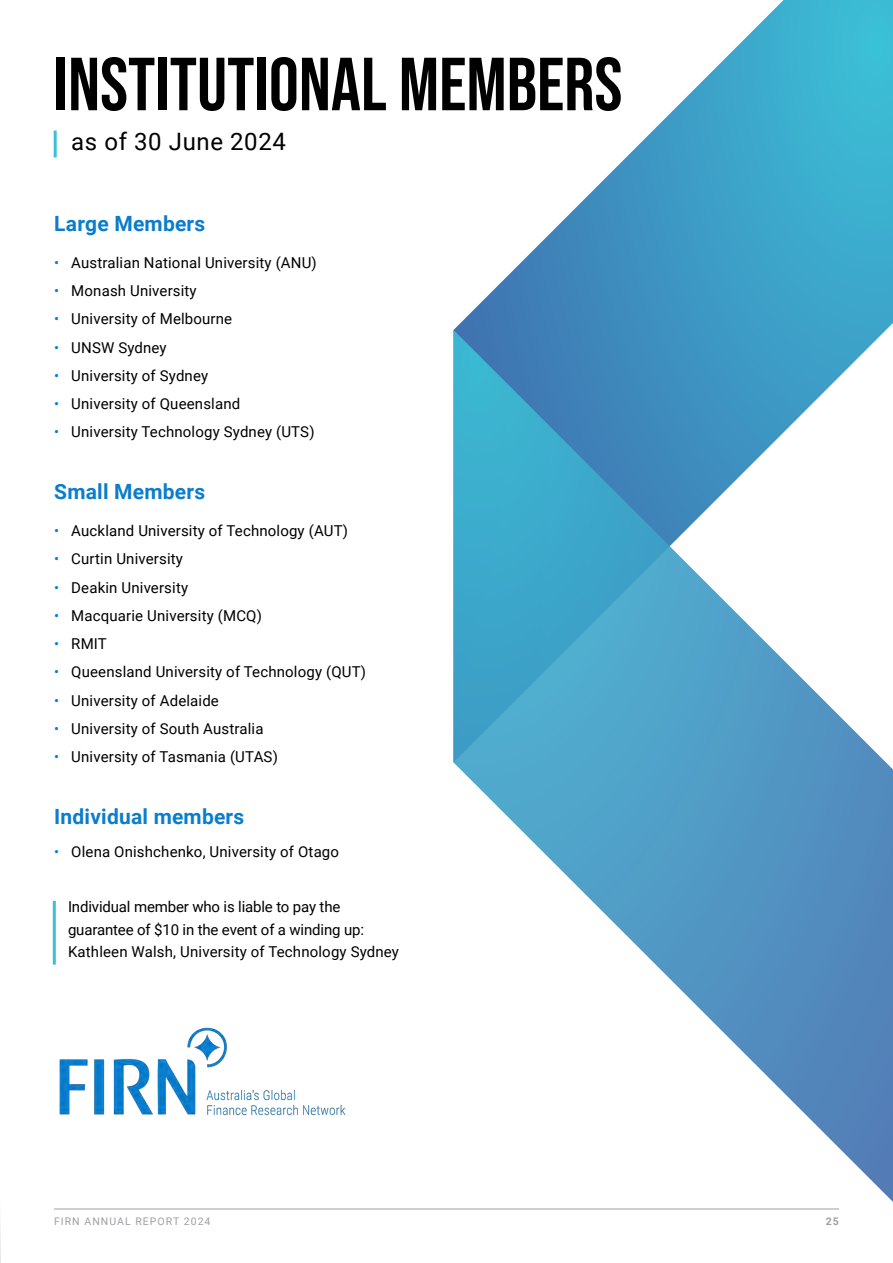
<style>
.page{position:relative;width:893px;height:1263px;background:#fff}
.page>*{position:absolute;margin:0;border:0;box-sizing:border-box;transform-origin:0 0}
.t1{font:75px "Bebas Neue";color:#000}
.t2{font:24px "Roboto";letter-spacing:.025em;color:#000}
.t3{font:700 21px "Roboto";letter-spacing:.01em;color:#0a7dcc}
.t4{font:15px "Roboto";letter-spacing:.01em;color:#000}
.t5{font:15px/22.5px "Roboto";letter-spacing:-.01em;color:#000}
.t6{font:10.5px "Roboto";letter-spacing:.1em;color:#9d9fa2}
.t7{font:700 10.5px "Roboto";color:#9d9fa2}
.s1{color:#0a7dcc}
</style>
<div class="page">
<hr style="left:54px;top:131px;width:3px;height:26px;background:#39c2d7">
<svg style="left:0;top:1225px;width:1px;height:38px"></svg>
<hr style="left:53px;top:901px;width:3px;height:64px;background:#39c2d7">
<svg style="left:453px;top:0;width:440px;height:330px"></svg>
<svg style="left:453px;top:330px;width:440px;height:880px"></svg>
<img style="left:59px;top:1027px;width:287px;height:89px">
<hr style="left:54px;top:1208px;width:785px;height:1px;background:#9d9fa2">
<h1 class="t1" style="left:54px;top:42px;width:570px">INSTITUTIONAL MEMBERS</h1>
<h2 class="t2" style="left:71px;top:125px;width:216px">as of 30 June 2024</h2>
<h3 class="t3" style="left:54px;top:209px;width:152px">Large Members</h3>
<p class="t4" style="left:54px;top:252px;width:264px"><span class="s1">•</span> Australian National University (ANU)</p>
<p class="t4" style="left:54px;top:280px;width:144px"><span class="s1">•</span> Monash University</p>
<p class="t4" style="left:54px;top:308px;width:179px"><span class="s1">•</span> University of Melbourne</p>
<p class="t4" style="left:54px;top:337px;width:114px"><span class="s1">•</span> UNSW Sydney</p>
<p class="t4" style="left:54px;top:365px;width:155px"><span class="s1">•</span> University of Sydney</p>
<p class="t4" style="left:54px;top:393px;width:187px"><span class="s1">•</span> University of Queensland</p>
<p class="t4" style="left:54px;top:421px;width:262px"><span class="s1">•</span> University Technology Sydney (UTS)</p>
<h3 class="t3" style="left:54px;top:477px;width:152px">Small Members</h3>
<p class="t4" style="left:54px;top:520px;width:295px"><span class="s1">•</span> Auckland University of Technology (AUT)</p>
<p class="t4" style="left:54px;top:548px;width:130px"><span class="s1">•</span> Curtin University</p>
<p class="t4" style="left:54px;top:577px;width:135px"><span class="s1">•</span> Deakin University</p>
<p class="t4" style="left:54px;top:605px;width:209px"><span class="s1">•</span> Macquarie University (MCQ)</p>
<p class="t4" style="left:54px;top:633px;width:54px"><span class="s1">•</span> RMIT</p>
<p class="t4" style="left:54px;top:661px;width:313px"><span class="s1">•</span> Queensland University of Technology (QUT)</p>
<p class="t4" style="left:54px;top:690px;width:166px"><span class="s1">•</span> University of Adelaide</p>
<p class="t4" style="left:54px;top:718px;width:211px"><span class="s1">•</span> University of South Australia</p>
<p class="t4" style="left:54px;top:746px;width:225px"><span class="s1">•</span> University of Tasmania (UTAS)</p>
<h3 class="t3" style="left:54px;top:802px;width:191px">Individual members</h3>
<p class="t4" style="left:54px;top:841px;width:286px"><span class="s1">•</span> Olena Onishchenko, University of Otago</p>
<p class="t5" style="left:68px;top:895px;width:332px">Individual member who is liable to pay the guarantee of $10 in the event of a winding up:<br>Kathleen Walsh, University of Technology Sydney</p>
<p class="t6" style="left:54px;top:1214px;width:158px">FIRN ANNUAL REPORT 2024</p>
<p class="t7" style="left:826px;top:1214px;width:15px">25</p>
</div>
